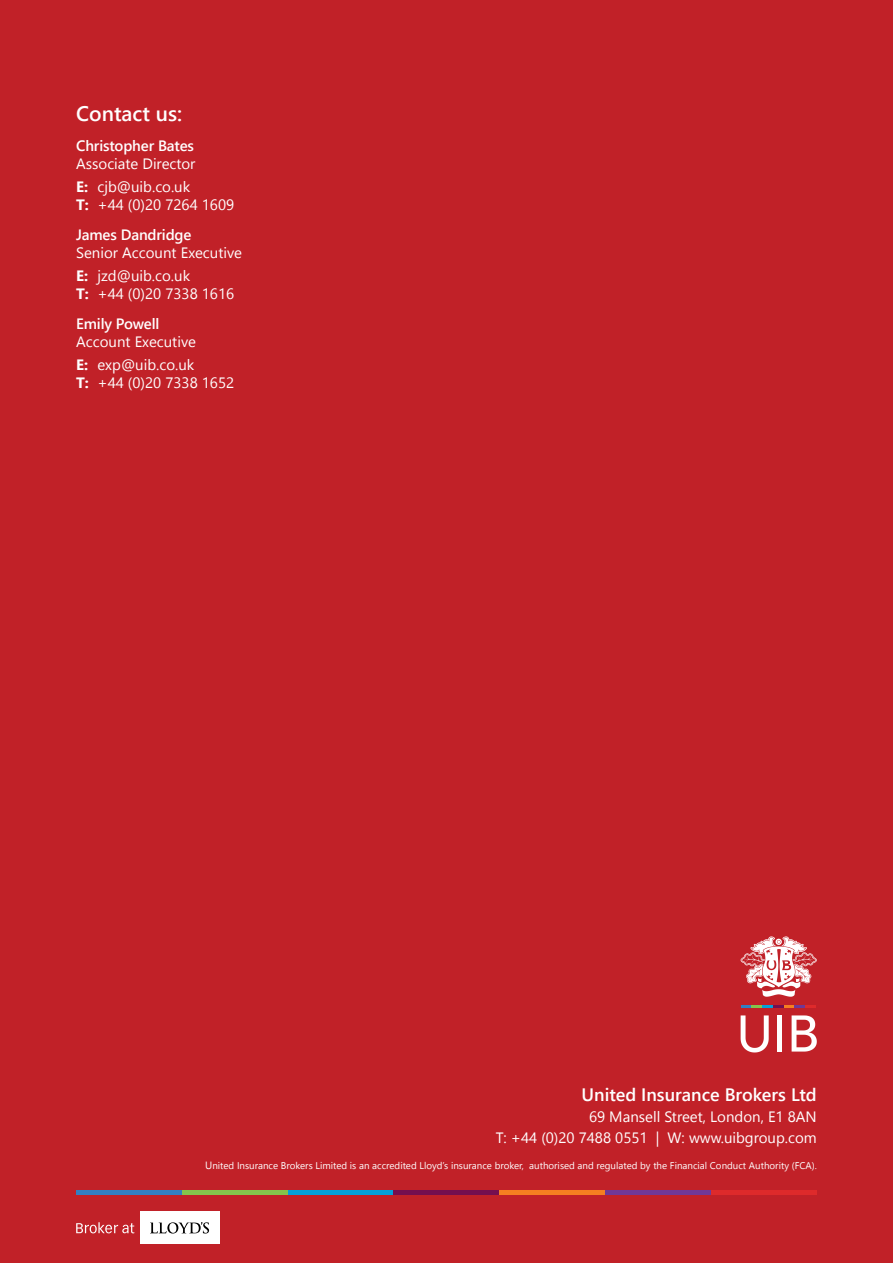
<style>
.page{position:relative;width:893px;height:1263px;background:#c12128}
.page>*{position:absolute;margin:0;border:0;box-sizing:border-box;transform-origin:0 0}
.Paragraph_H1_White{font:600 21px "Segoe UI";color:#fff}
.t1{font:600 18px "Segoe UI";color:#fff}
.CONTACTS_Title_White{font:15px/21px "Segoe UI";color:#fff;text-align:right}
.CONTACTS_Text_White{font:15px "Segoe UI";color:#fff}
.CONTACTS_Name_White{font:600 15px "Segoe UI";letter-spacing:-.01em;color:#fff}
.CONTACTS_Last_White{font:15px "Segoe UI";color:#fff}
.t2{font:9.75px "Segoe UI";color:#fff}
.s1{font-weight:700}
.s2{font-size:10.5px}
</style>
<div class="page">
<svg style="left:741px;top:1005px;width:75px;height:2px"></svg>
<svg style="left:741px;top:936px;width:76px;height:61px"></svg>
<svg style="left:741px;top:1015px;width:28px;height:37px"></svg>
<div style="left:777px;top:1015px;width:5px;height:36px;background:#fff"></div>
<svg style="left:792px;top:1015px;width:25px;height:36px"></svg>
<hr style="left:76px;top:1191px;width:106px;height:4px;background:#327fc2">
<hr style="left:182px;top:1191px;width:106px;height:4px;background:#84c44c">
<hr style="left:288px;top:1191px;width:106px;height:4px;background:#04a0d9">
<hr style="left:394px;top:1191px;width:105px;height:4px;background:#750f4f">
<hr style="left:499px;top:1191px;width:106px;height:4px;background:#f57e21">
<hr style="left:605px;top:1191px;width:106px;height:4px;background:#703896">
<hr style="left:711px;top:1191px;width:106px;height:4px;background:#de2a2b">
<div style="left:140px;top:1212px;width:80px;height:32px;background:#fff"></div>
<svg style="left:76px;top:1222px;width:58px;height:11px"></svg>
<svg style="left:150px;top:1222px;width:59px;height:11px"></svg>
<p class="Paragraph_H1_White" style="left:76px;top:96px;width:107px">Contact us:</p>
<p class="CONTACTS_Name_White" style="left:76px;top:134px;width:119px">Christopher Bates</p>
<p class="CONTACTS_Title_White" style="left:76px;top:153px;width:121px">Associate Director</p>
<p class="CONTACTS_Text_White" style="left:76px;top:174px;width:116px"><span class="s1">E:</span> cjb@uib.co.uk</p>
<p class="CONTACTS_Last_White" style="left:76px;top:192px;width:160px"><span class="s1">T:</span> +44 (0)20 7264 1609</p>
<p class="CONTACTS_Name_White" style="left:76px;top:223px;width:117px">James Dandridge</p>
<p class="CONTACTS_Title_White" style="left:76px;top:242px;width:167px">Senior Account Executive</p>
<p class="CONTACTS_Text_White" style="left:76px;top:263px;width:115px"><span class="s1">E:</span> jzd@uib.co.uk</p>
<p class="CONTACTS_Last_White" style="left:76px;top:281px;width:160px"><span class="s1">T:</span> +44 (0)20 7338 1616</p>
<p class="CONTACTS_Name_White" style="left:76px;top:312px;width:85px">Emily Powell</p>
<p class="CONTACTS_Title_White" style="left:76px;top:331px;width:121px">Account Executive</p>
<p class="CONTACTS_Text_White" style="left:76px;top:352px;width:120px"><span class="s1">E:</span> exp@uib.co.uk</p>
<p class="CONTACTS_Text_White" style="left:76px;top:370px;width:160px"><span class="s1">T:</span> +44 (0)20 7338 1652</p>
<h2 class="t1" style="left:581px;top:1080px;width:237px">United Insurance Brokers Ltd</h2>
<h3 class="CONTACTS_Title_White" style="left:496px;top:1105px;width:323px">69 Mansell Street, London, E1 8AN<br>T: +44 (0)20 7488 0551 | W: www.uibgroup.com</h3>
<p class="t2" style="left:205px;top:1158px;width:613px"><span class="s2">U</span>nited Insurance Brokers Limited is an accredited Lloyd’s insurance broker, authorised and regulated by the Financial Conduct Authority (FCA).</p>
</div>
